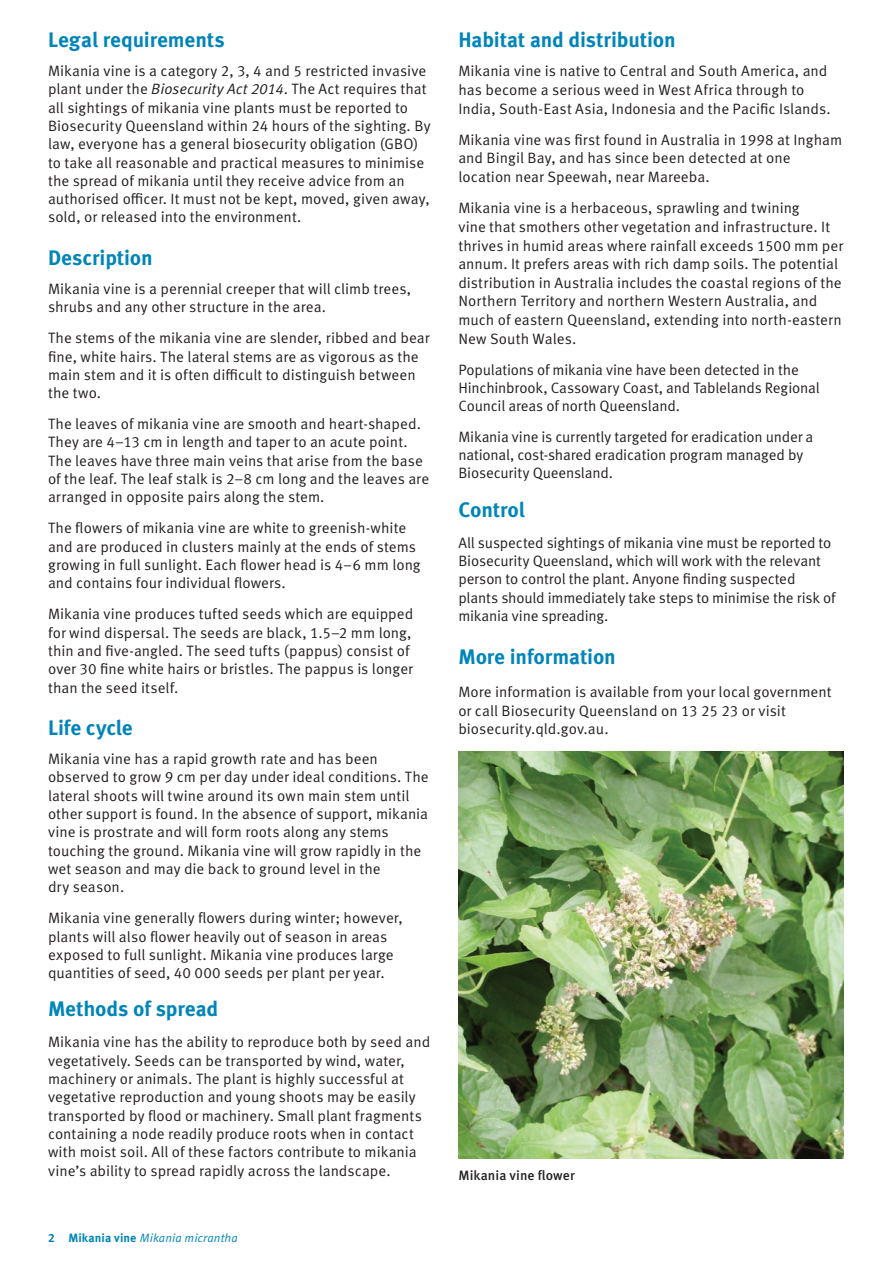
<style>
.page{position:relative;width:893px;height:1263px;background:#fff}
.page>*{position:absolute;margin:0;border:0;box-sizing:border-box;transform-origin:0 0}
.Header01{font:700 21px "Meta OT";letter-spacing:-.01em;color:#0085b9}
.Bodycopy{font:700 21px "Meta OT";letter-spacing:-.01em;color:#0085b9}
.Bodycopy-2{font:15px/18.3px "Meta OT";color:#231f20}
.Header01-2{font:15px/18.6px "Meta OT";color:#231f20}
.t1{font:500 13.5px "Meta OT";letter-spacing:.005em;color:#231f20}
.t2{font:italic 12px "Meta OT";letter-spacing:.01em;color:#0085b9}
.s1{font-style:italic}
.s2{font-weight:700;font-style:normal}
</style>
<div class="page">
<img style="left:458px;top:751px;width:385px;height:407px">
<p class="Header01" style="left:48px;top:26px;width:178px">Legal requirements</p>
<p class="Bodycopy-2" style="left:48px;top:62px;width:384px">Mikania vine is a category 2, 3, 4 and 5 restricted invasive plant under the <span class="s1">Biosecurity Act 2014</span>. The Act requires that all sightings of mikania vine plants must be reported to Biosecurity Queensland within 24 hours of the sighting. By law, everyone has a general biosecurity obligation (GBO) to take all reasonable and practical measures to minimise the spread of mikania until they receive advice from an authorised officer. It must not be kept, moved, given away, sold, or released into the environment.</p>
<p class="Header01" style="left:48px;top:244px;width:106px">Description</p>
<p class="Bodycopy-2" style="left:48px;top:280px;width:365px">Mikania vine is a perennial creeper that will climb trees, shrubs and any other structure in the area.</p>
<p class="Bodycopy-2" style="left:48px;top:329px;width:383px">The stems of the mikania vine are slender, ribbed and bear fine, white hairs. The lateral stems are as vigorous as the main stem and it is often difficult to distinguish between the two.</p>
<p class="Bodycopy-2" style="left:48px;top:415px;width:383px">The leaves of mikania vine are smooth and heart-shaped.<br>They are 4–13 cm in length and taper to an acute point.<br>The leaves have three main veins that arise from the base of the leaf. The leaf stalk is 2–8 cm long and the leaves are arranged in opposite pairs along the stem.</p>
<p class="Bodycopy-2" style="left:48px;top:519px;width:374px">The flowers of mikania vine are white to greenish-white and are produced in clusters mainly at the ends of stems growing in full sunlight. Each flower head is 4–6 mm long and contains four individual flowers.</p>
<p class="Bodycopy-2" style="left:48px;top:605px;width:367px">Mikania vine produces tufted seeds which are equipped for wind dispersal. The seeds are black, 1.5–2 mm long, thin and five-angled. The seed tufts (pappus) consist of over 30 fine white hairs or bristles. The pappus is longer than the seed itself.</p>
<p class="Header01" style="left:48px;top:714px;width:86px">Life cycle</p>
<p class="Bodycopy-2" style="left:48px;top:750px;width:382px">Mikania vine has a rapid growth rate and has been observed to grow 9 cm per day under ideal conditions. The lateral shoots will twine around its own main stem until other support is found. In the absence of support, mikania vine is prostrate and will form roots along any stems touching the ground. Mikania vine will grow rapidly in the wet season and may die back to ground level in the<br>dry season.</p>
<p class="Bodycopy-2" style="left:48px;top:909px;width:356px">Mikania vine generally flowers during winter; however, plants will also flower heavily out of season in areas exposed to full sunlight. Mikania vine produces large quantities of seed, 40 000 seeds per plant per year.</p>
<p class="Header01" style="left:48px;top:996px;width:172px">Methods of spread</p>
<p class="Bodycopy-2" style="left:48px;top:1033px;width:384px">Mikania vine has the ability to reproduce both by seed and vegetatively. Seeds can be transported by wind, water, machinery or animals. The plant is highly successful at vegetative reproduction and young shoots may be easily transported by flood or machinery. Small plant fragments containing a node readily produce roots when in contact with moist soil. All of these factors contribute to mikania vine’s ability to spread rapidly across the landscape.</p>
<p class="t2" style="left:48px;top:1230px;width:191px"><span class="s2">2 Mikania vine</span> Mikania micrantha</p>
<p class="Header01" style="left:458px;top:26px;width:219px">Habitat and distribution</p>
<p class="Bodycopy-2" style="left:458px;top:62px;width:374px">Mikania vine is native to Central and South America, and has become a serious weed in West Africa through to<br>India, South-East Asia, Indonesia and the Pacific Islands.</p>
<p class="Bodycopy-2" style="left:458px;top:131px;width:385px">Mikania vine was first found in Australia in 1998 at Ingham and Bingil Bay, and has since been detected at one location near Speewah, near Mareeba.</p>
<p class="Bodycopy-2" style="left:458px;top:199px;width:386px">Mikania vine is a herbaceous, sprawling and twining<br>vine that smothers other vegetation and infrastructure. It thrives in humid areas where rainfall exceeds 1500 mm per annum. It prefers areas with rich damp soils. The potential distribution in Australia includes the coastal regions of the Northern Territory and northern Western Australia, and much of eastern Queensland, extending into north-eastern New South Wales.</p>
<p class="Bodycopy-2" style="left:458px;top:360px;width:363px">Populations of mikania vine have been detected in the<br>Hinchinbrook, Cassowary Coast, and Tablelands Regional<br>Council areas of north Queensland.</p>
<p class="Bodycopy-2" style="left:458px;top:428px;width:357px">Mikania vine is currently targeted for eradication under a national, cost-shared eradication program managed by<br>Biosecurity Queensland.</p>
<p class="Bodycopy" style="left:458px;top:496px;width:68px">Control</p>
<p class="Bodycopy-2" style="left:458px;top:534px;width:379px">All suspected sightings of mikania vine must be reported to Biosecurity Queensland, which will work with the relevant person to control the plant. Anyone finding suspected plants should immediately take steps to minimise the risk of mikania vine spreading.</p>
<p class="Header01" style="left:458px;top:643px;width:159px">More information</p>
<p class="Header01-2" style="left:458px;top:683px;width:375px">More information is available from your local government or call Biosecurity Queensland on 13 25 23 or visit biosecurity.qld.gov.au.</p>
<p class="t1" style="left:458px;top:1166px;width:118px">Mikania vine flower</p>
</div>
